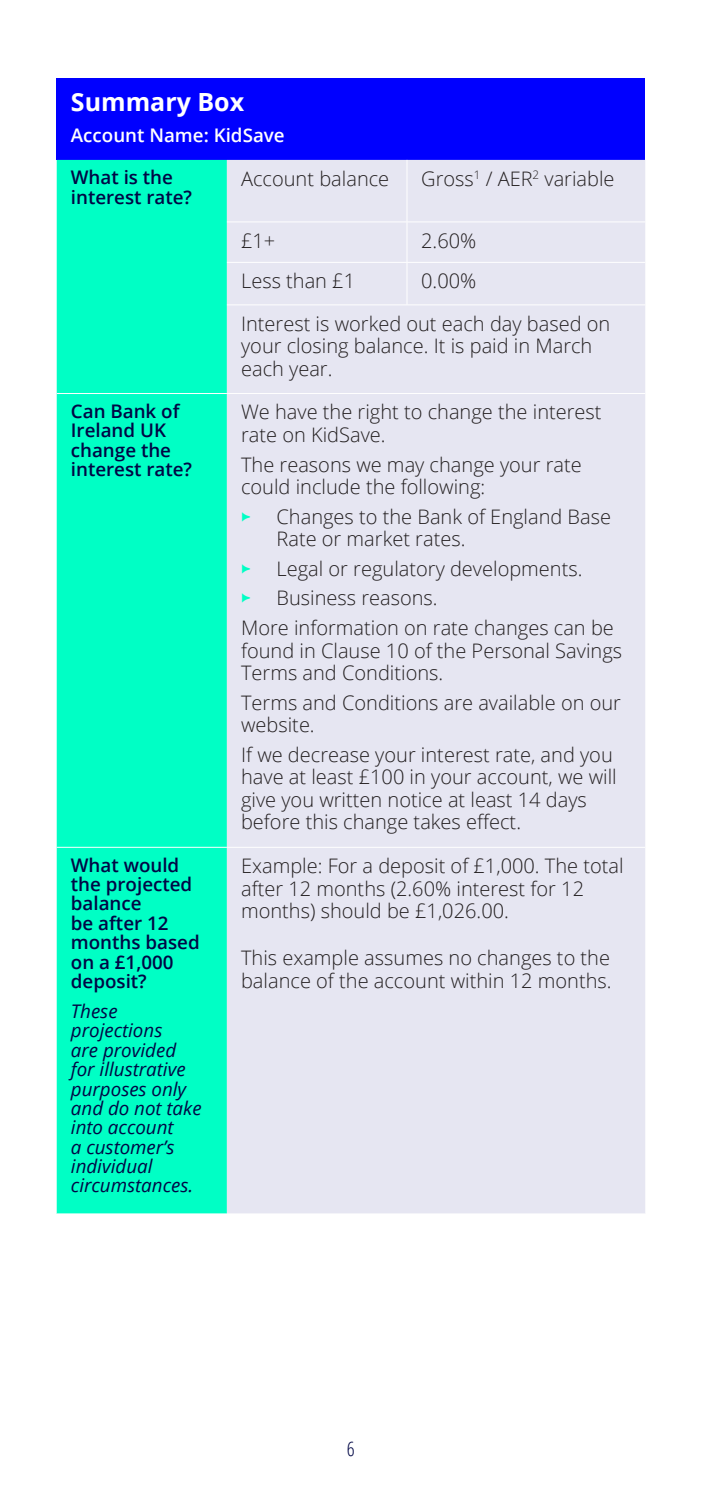
<style>
.page{position:relative;width:702px;height:1489px;background:#fff}
.page>*{position:absolute;margin:0;border:0;box-sizing:border-box;transform-origin:0 0}
.Table_header{font:700 25px "Open Sans";color:#fff}
.Table_body_Copy{font:300 20px/22.5px "Open Sans";color:#231f20}
.t1{font:300 condensed 20px "Open Sans";color:#000645}
.Table_subheader{font:600 18.75px/19.5px "Open Sans";color:#000645}
.Table_subheader-2{font:italic 18.75px/19.5px "Open Sans";color:#000645}
.Table_subheader-3{font:600 18.75px "Open Sans";color:#fff}
.s1{color:#00ffc5}
</style>
<div class="page">
<div style="left:57px;top:78px;width:588px;height:82px;background:#00f"></div>
<div style="left:57px;top:160px;width:170px;height:1053px;background:#00ffc5"></div>
<div style="left:227px;top:160px;width:418px;height:1053px;background:#e6e6f2"></div>
<hr style="left:406px;top:160px;width:1px;height:61px;background:#fff">
<hr style="left:227px;top:221px;width:180px;height:1px;background:#fff">
<hr style="left:407px;top:221px;width:238px;height:1px;background:#fff">
<hr style="left:406px;top:222px;width:1px;height:40px;background:#fff">
<hr style="left:406px;top:263px;width:1px;height:41px;background:#fff">
<hr style="left:227px;top:262px;width:180px;height:1px;background:#fff">
<hr style="left:407px;top:262px;width:238px;height:1px;background:#fff">
<hr style="left:227px;top:304px;width:180px;height:1px;background:#fff">
<hr style="left:407px;top:304px;width:238px;height:1px;background:#fff">
<hr style="left:57px;top:393px;width:170px;height:1px;background:#fff">
<hr style="left:227px;top:393px;width:180px;height:1px;background:#fff">
<hr style="left:407px;top:393px;width:238px;height:1px;background:#fff">
<hr style="left:57px;top:846px;width:170px;height:1px;background:#fff">
<hr style="left:227px;top:846px;width:180px;height:1px;background:#fff">
<hr style="left:407px;top:846px;width:238px;height:1px;background:#fff">
<p class="Table_header" style="left:71px;top:85px;width:175px">Summary Box</p>
<p class="Table_subheader-3" style="left:71px;top:122px;width:215px">Account Name: KidSave</p>
<p class="Table_subheader" style="left:71px;top:167px;width:123px">What is the interest rate?</p>
<p class="Table_body_Copy" style="left:241px;top:167px;width:150px">Account balance</p>
<p class="Table_body_Copy" style="left:421px;top:167px;width:195px">Gross<sup>1</sup> / AER<sup>2</sup> variable</p>
<p class="Table_body_Copy" style="left:241px;top:229px;width:36px">£1+</p>
<p class="Table_body_Copy" style="left:421px;top:229px;width:57px">2.60%</p>
<p class="Table_body_Copy" style="left:241px;top:269px;width:116px">Less than £1</p>
<p class="Table_body_Copy" style="left:421px;top:269px;width:57px">0.00%</p>
<p class="Table_body_Copy" style="left:241px;top:312px;width:371px">Interest is worked out each day based on your closing balance. It is paid in March each year.</p>
<p class="Table_subheader" style="left:71px;top:401px;width:123px">Can Bank of<br>Ireland UK change the interest rate?</p>
<p class="Table_body_Copy" style="left:241px;top:400px;width:362px">We have the right to change the interest rate on KidSave.</p>
<p class="Table_body_Copy" style="left:241px;top:452px;width:342px">The reasons we may change your rate could include the following:</p>
<p class="Table_body_Copy" style="left:276px;top:504px;width:336px;text-indent:-35px"><span class="s1">•</span> Changes to the Bank of England Base<br>Rate or market rates.</p>
<p class="Table_body_Copy" style="left:241px;top:556px;width:343px"><span class="s1">•</span> Legal or regulatory developments.</p>
<p class="Table_body_Copy" style="left:241px;top:586px;width:198px"><span class="s1">•</span> Business reasons.</p>
<p class="Table_body_Copy" style="left:241px;top:616px;width:382px">More information on rate changes can be found in Clause 10 of the Personal Savings<br>Terms and Conditions.</p>
<p class="Table_body_Copy" style="left:241px;top:690px;width:381px">Terms and Conditions are available on our website.</p>
<p class="Table_body_Copy" style="left:241px;top:742px;width:377px">If we decrease your interest rate, and you have at least £100 in your account, we will give you written notice at least 14 days before this change takes effect.</p>
<p class="Table_subheader" style="left:71px;top:854px;width:130px">What would the projected balance<br>be after 12 months based on a £1,000 deposit?</p>
<p class="Table_subheader-2" style="left:71px;top:1000px;width:132px">These projections<br>are provided for illustrative purposes only and do not take into account<br>a customer’s individual circumstances.</p>
<p class="Table_body_Copy" style="left:241px;top:854px;width:384px">Example: For a deposit of £1,000. The total after 12 months (2.60% interest for 12 months) should be £1,026.00.</p>
<p class="Table_body_Copy" style="left:241px;top:946px;width:372px">This example assumes no changes to the balance of the account within 12 months.</p>
<p class="t1" style="left:347px;top:1435px;width:9px">6</p>
</div>
